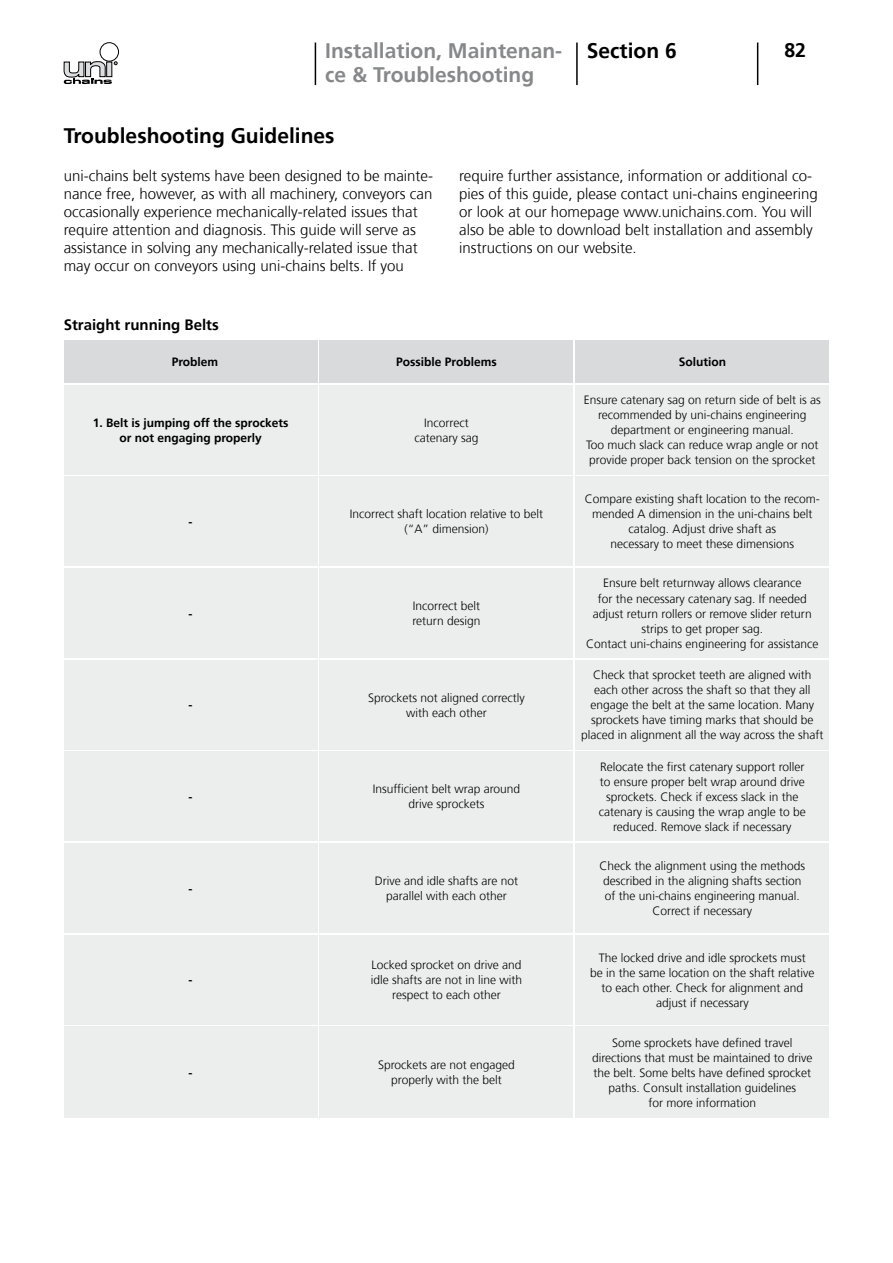
<style>
.page{position:relative;width:893px;height:1263px;background:#fff}
.page>*{position:absolute;margin:0;border:0;box-sizing:border-box;transform-origin:0 0}
.t1{font:700 21px/24px "Frutiger";color:#87888a}
.t2{font:700 21px "Frutiger";color:#000}
.t3{font:700 19.5px "Frutiger";color:#000}
.t4{font:300 15px/18px "Frutiger";color:#000}
.t5{font:700 15px "Frutiger";color:#000}
.t6{font:300 12px/15px "Frutiger";color:#000;text-align:center}
.t7{font:700 12px/15px "Frutiger";color:#000;text-align:center}
.s1{color:#000}
</style>
<div class="page">
<hr style="left:315px;top:43px;width:1px;height:42px;background:#000">
<hr style="left:576px;top:43px;width:2px;height:42px;background:#000">
<hr style="left:757px;top:43px;width:1px;height:42px;background:#000">
<div style="left:100px;top:43px;width:19px;height:18px;border:1px solid #000;border-radius:50%"></div>
<svg style="left:64px;top:61px;width:53px;height:23px"></svg>
<div style="left:107px;top:62px;width:5px;height:15px;background:#dbdcdd"></div>
<div style="left:106px;top:62px;width:6px;height:15px;border:1px solid #000"></div>
<div style="left:64px;top:385px;width:253px;height:89px;background:#eceded"></div>
<div style="left:64px;top:340px;width:253px;height:43px;background:#d9dadb"></div>
<div style="left:320px;top:385px;width:253px;height:89px;background:#eceded"></div>
<div style="left:320px;top:340px;width:253px;height:43px;background:#d9dadb"></div>
<div style="left:575px;top:385px;width:254px;height:89px;background:#eceded"></div>
<div style="left:575px;top:340px;width:254px;height:43px;background:#d9dadb"></div>
<div style="left:64px;top:476px;width:253px;height:90px;background:#eceded"></div>
<div style="left:320px;top:476px;width:253px;height:90px;background:#eceded"></div>
<div style="left:575px;top:476px;width:254px;height:90px;background:#eceded"></div>
<div style="left:64px;top:568px;width:253px;height:90px;background:#eceded"></div>
<div style="left:320px;top:568px;width:253px;height:90px;background:#eceded"></div>
<div style="left:575px;top:568px;width:254px;height:90px;background:#eceded"></div>
<div style="left:64px;top:660px;width:253px;height:89px;background:#eceded"></div>
<div style="left:320px;top:660px;width:253px;height:89px;background:#eceded"></div>
<div style="left:575px;top:660px;width:254px;height:89px;background:#eceded"></div>
<div style="left:64px;top:751px;width:253px;height:90px;background:#eceded"></div>
<div style="left:320px;top:751px;width:253px;height:90px;background:#eceded"></div>
<div style="left:575px;top:751px;width:254px;height:90px;background:#eceded"></div>
<div style="left:64px;top:843px;width:253px;height:90px;background:#eceded"></div>
<div style="left:320px;top:843px;width:253px;height:90px;background:#eceded"></div>
<div style="left:575px;top:843px;width:254px;height:90px;background:#eceded"></div>
<div style="left:64px;top:935px;width:253px;height:89px;background:#eceded"></div>
<div style="left:320px;top:935px;width:253px;height:89px;background:#eceded"></div>
<div style="left:575px;top:935px;width:254px;height:89px;background:#eceded"></div>
<div style="left:64px;top:1027px;width:253px;height:91px;background:#eceded"></div>
<div style="left:320px;top:1027px;width:253px;height:91px;background:#eceded"></div>
<div style="left:575px;top:1027px;width:254px;height:91px;background:#eceded"></div>
<h1 class="t1" style="left:325px;top:39px;width:353px">Installation, Maintenan- <span class="s1">Section 6 </span>ce &amp; Troubleshooting</h1>
<h2 class="t3" style="left:784px;top:39px;width:23px">82</h2>
<h1 class="t2" style="left:64px;top:124px;width:272px">Troubleshooting Guidelines</h1>
<p class="t4" style="left:64px;top:167px;width:371px">uni-chains belt systems have been designed to be mainte&shy;nance free, however, as with all machinery, conveyors can occasionally experience mechanically-related issues that require attention and diagnosis. This guide will serve as assistance in solving any mechanically-related issue that may occur on conveyors using uni-chains belts. If you</p>
<p class="t4" style="left:459px;top:167px;width:360px">require further assistance, information or additional co&shy;pies of this guide, please contact uni-chains engineering or look at our homepage www.unichains.com. You will also be able to download belt installation and assembly instructions on our website.</p>
<p class="t5" style="left:64px;top:316px;width:157px">Straight running Belts</p>
<p class="t7" style="left:172px;top:354px;width:48px">Problem</p>
<p class="t7" style="left:93px;top:415px;width:197px">1. Belt is jumping off the sprockets or not engaging properly</p>
<p class="t7" style="left:189px;top:514px;width:5px">-</p>
<p class="t7" style="left:189px;top:606px;width:5px">-</p>
<p class="t7" style="left:189px;top:697px;width:5px">-</p>
<p class="t7" style="left:189px;top:789px;width:5px">-</p>
<p class="t7" style="left:189px;top:881px;width:5px">-</p>
<p class="t7" style="left:189px;top:973px;width:5px">-</p>
<p class="t7" style="left:189px;top:1065px;width:5px">-</p>
<p class="t7" style="left:396px;top:354px;width:102px">Possible Problems</p>
<p class="t6" style="left:414px;top:415px;width:65px">Incorrect catenary sag</p>
<p class="t6" style="left:350px;top:507px;width:195px">Incorrect shaft location relative to belt (“A” dimension)</p>
<p class="t6" style="left:412px;top:598px;width:70px;text-align:left">Incorrect belt return design</p>
<p class="t6" style="left:368px;top:690px;width:158px">Sprockets not aligned correctly with each other</p>
<p class="t6" style="left:373px;top:782px;width:149px">Insufficient belt wrap around drive sprockets</p>
<p class="t6" style="left:375px;top:873px;width:145px">Drive and idle shafts are not parallel with each other</p>
<p class="t7" style="left:679px;top:354px;width:49px">Solution</p>
<p class="t6" style="left:584px;top:393px;width:239px">Ensure catenary sag on return side of belt is as recommended by uni-chains engineering department or engineering manual.<br>Too much slack can reduce wrap angle or not provide proper back tension on the sprocket</p>
<p class="t6" style="left:585px;top:492px;width:236px">Compare existing shaft location to the recom&shy;mended A dimension in the uni-chains belt catalog. Adjust drive shaft as<br>necessary to meet these dimensions</p>
<p class="t6" style="left:586px;top:576px;width:234px">Ensure belt returnway allows clearance<br>for the necessary catenary sag. If needed adjust return rollers or remove slider return strips to get proper sag.<br>Contact uni-chains engineering for assistance</p>
<p class="t6" style="left:581px;top:668px;width:244px">Check that sprocket teeth are aligned with each other across the shaft so that they all engage the belt at the same location. Many sprockets have timing marks that should be placed in alignment all the way across the shaft</p>
<p class="t6" style="left:599px;top:759px;width:208px">Relocate the first catenary support roller to ensure proper belt wrap around drive sprockets. Check if excess slack in the catenary is causing the wrap angle to be reduced. Remove slack if necessary</p>
<p class="t6" style="left:600px;top:858px;width:207px">Check the alignment using the methods described in the aligning shafts section of the uni-chains engineering manual.<br>Correct if necessary</p>
<p class="t6" style="left:371px;top:958px;width:153px">Locked sprocket on drive and idle shafts are not in line with respect to each other</p>
<p class="t6" style="left:590px;top:950px;width:226px">The locked drive and idle sprockets must<br>be in the same location on the shaft relative to each other. Check for alignment and adjust if necessary</p>
<p class="t6" style="left:378px;top:1058px;width:138px">Sprockets are not engaged properly with the belt</p>
<p class="t6" style="left:592px;top:1035px;width:222px">Some sprockets have defined travel directions that must be maintained to drive the belt. Some belts have defined sprocket paths. Consult installation guidelines<br>for more information</p>
</div>
